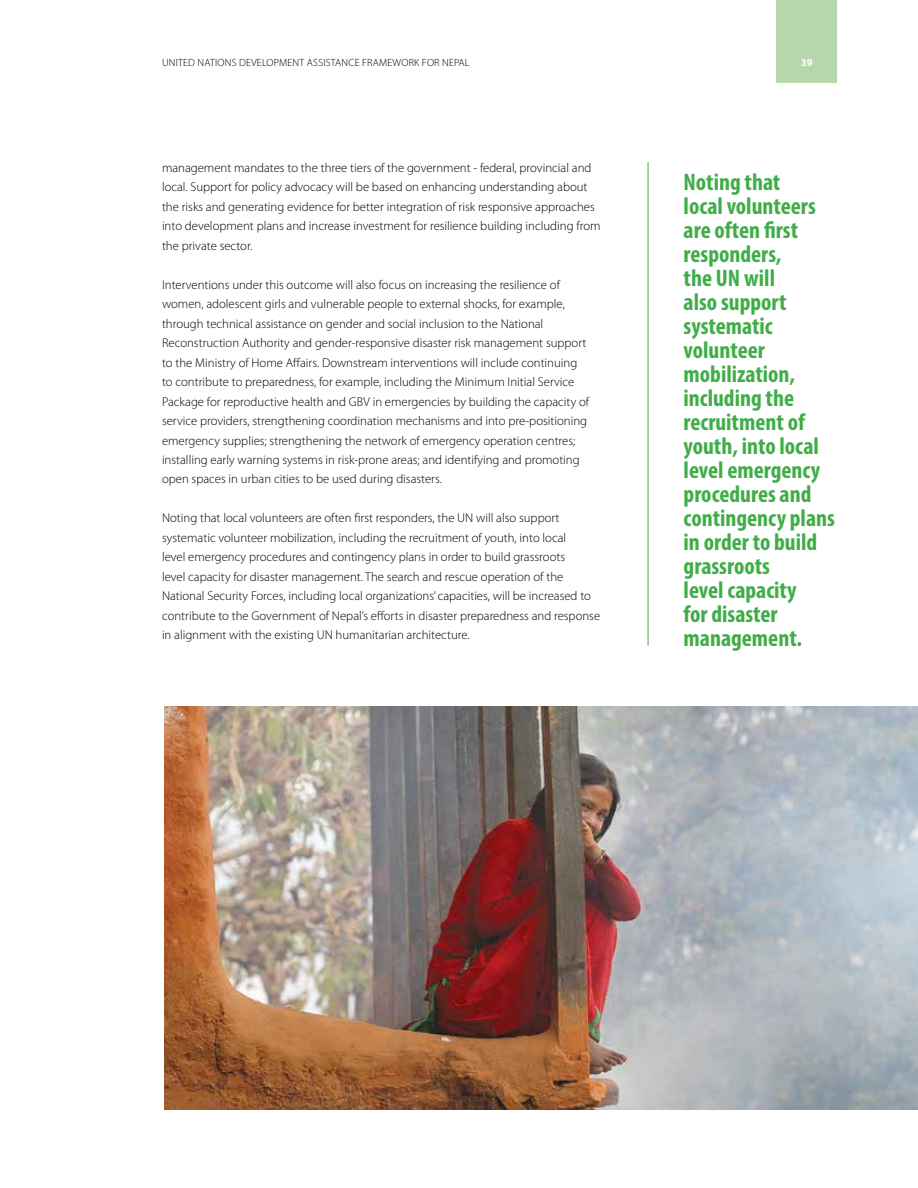
<style>
.page{position:relative;width:918px;height:1188px;background:#fff}
.page>*{position:absolute;margin:0;border:0;box-sizing:border-box;transform-origin:0 0}
.t1{font:700 condensed 24px/24px "Myriad Pro";color:#41ad49}
.t2{font:300 12.75px/19.5px "Myriad Pro";color:#000}
.t3{font:300 10.5px "Myriad Pro";letter-spacing:.02em;color:#000}
.t4{font:700 10.5px "Myriad Pro";color:#fff}
</style>
<div class="page">
<hr style="left:648px;top:162px;width:1px;height:484px;background:#41ad49">
<img style="left:164px;top:706px;width:754px;height:404px">
<div style="left:777px;top:0;width:60px;height:82px;background:#b6d6ac"></div>
<p class="t3" style="left:162px;top:57px;width:309px">UNITED NATIONS DEVELOPMENT ASSISTANCE FRAMEWORK FOR NEPAL</p>
<p class="t4" style="left:801px;top:56px;width:13px">39</p>
<p class="t2" style="left:162px;top:158px;width:440px">management mandates to the three tiers of the government - federal, provincial and local. Support for policy advocacy will be based on enhancing understanding about the risks and generating evidence for better integration of risk responsive approaches into development plans and increase investment for resilience building including from the private sector.</p>
<p class="t2" style="left:162px;top:275px;width:429px">Interventions under this outcome will also focus on increasing the resilience of women, adolescent girls and vulnerable people to external shocks, for example, through technical assistance on gender and social inclusion to the National Reconstruction Authority and gender-responsive disaster risk management support to the Ministry of Home Affairs. Downstream interventions will include continuing to contribute to preparedness, for example, including the Minimum Initial Service Package for reproductive health and GBV in emergencies by building the capacity of service providers, strengthening coordination mechanisms and into pre-positioning emergency supplies; strengthening the network of emergency operation centres; installing early warning systems in risk-prone areas; and identifying and promoting open spaces in urban cities to be used during disasters.</p>
<p class="t2" style="left:162px;top:509px;width:440px">Noting that local volunteers are often first responders, the UN will also support systematic volunteer mobilization, including the recruitment of youth, into local<br>level emergency procedures and contingency plans in order to build grassroots<br>level capacity for disaster management. The search and rescue operation of the National Security Forces, including local organizations’ capacities, will be increased to contribute to the Government of Nepal’s efforts in disaster preparedness and response in alignment with the existing UN humanitarian architecture.</p>
<p class="t1" style="left:684px;top:169px;width:153px">Noting that<br>local volunteers are often first responders,<br>the UN will<br>also support systematic volunteer mobilization, including the recruitment of youth, into local level emergency procedures and contingency plans in order to build grassroots<br>level capacity<br>for disaster management.</p>
</div>
